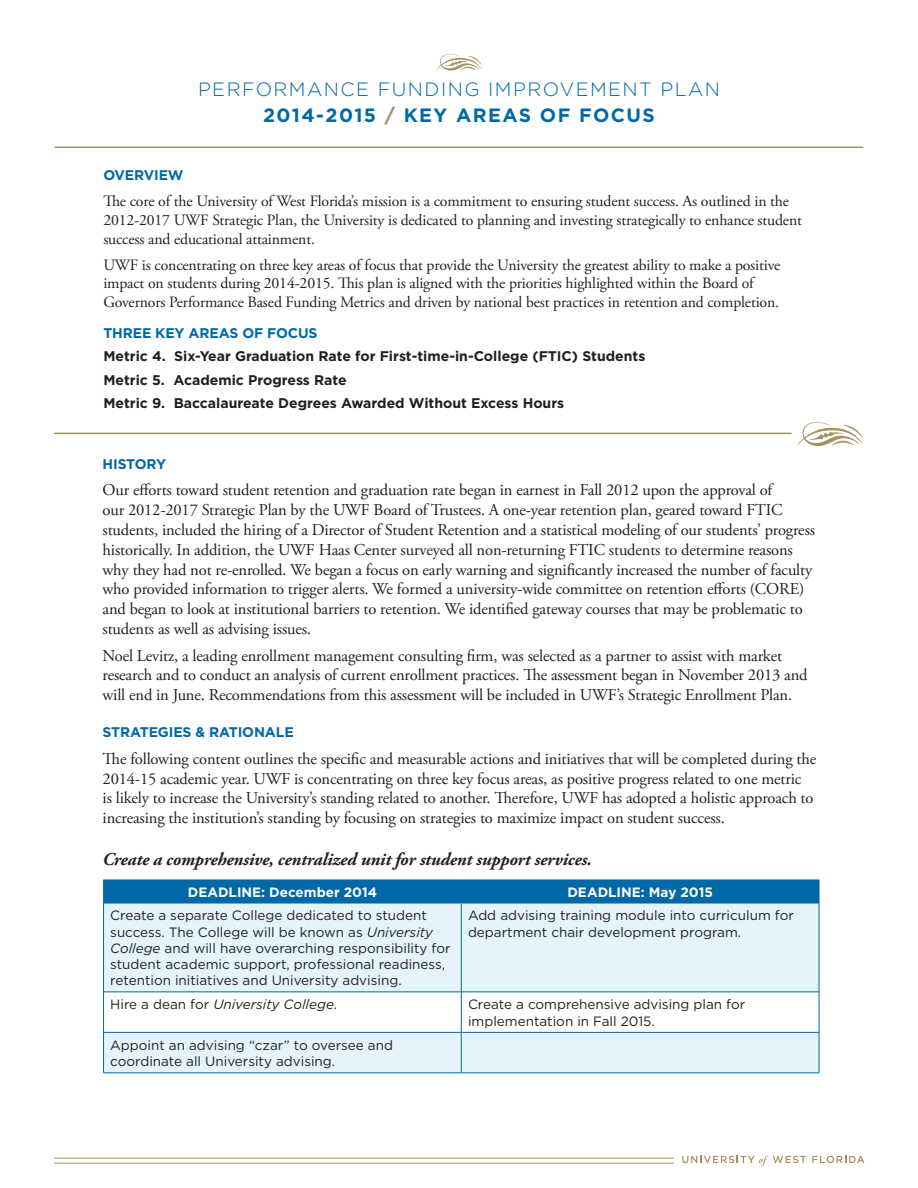
<style>
.page{position:relative;width:918px;height:1188px;background:#fff}
.page>*{position:absolute;margin:0;border:0;box-sizing:border-box;transform-origin:0 0}
.t1{font:300 19.2px/26.5px "Gotham";letter-spacing:.075em;color:#0068a9}
.t2{font:700 19.2px "Gotham";color:#0068a9}
.t3{font:italic 700 18px "Adobe Garamond Pro";letter-spacing:-.01em;color:#231f20}
.t4{font:16.5px/19.8px "Adobe Garamond Pro";letter-spacing:-.01em;color:#231f20}
.t5{font:15.75px/18.9px "Adobe Garamond Pro";letter-spacing:-.01em;color:#231f20}
.t6{font:700 13.95px/23.5px "Gotham";color:#231f20}
.t7{font:700 13.95px "Gotham";letter-spacing:-.01em;color:#0068a9}
.t8{font:13.5px/16.2px "Gotham";color:#231f20}
.t9{font:700 13.5px "Gotham";color:#fff}
.t10{font:italic 13.5px "Gotham";color:#231f20}
.s1{font-weight:700}
.s2{font-weight:700;color:#a29161}
.s3{font-style:italic}
.s4{font-style:normal}
</style>
<div class="page">
<svg style="left:797px;top:422px;width:66px;height:24px"></svg>
<hr style="left:54px;top:433px;width:738px;height:1px;background:#a29161">
<svg style="left:437px;top:54px;width:44px;height:17px"></svg>
<hr style="left:55px;top:147px;width:808px;height:1px;background:#a29161">
<hr style="left:54px;top:1163px;width:620px;height:1px;background:#a29161">
<hr style="left:54px;top:1158px;width:620px;height:1px;background:#a29161">
<svg style="left:682px;top:1156px;width:124px;height:10px"></svg>
<svg style="left:812px;top:1156px;width:52px;height:7px"></svg>
<svg style="left:104px;top:904px;width:715px;height:169px;fill:#e4f4fa"></svg>
<hr style="left:103px;top:903px;width:1px;height:89px;background:#0068a9">
<hr style="left:461px;top:904px;width:1px;height:88px;background:#0068a9">
<hr style="left:819px;top:903px;width:1px;height:89px;background:#0068a9">
<hr style="left:103px;top:992px;width:358px;height:1px;background:#0068a9">
<hr style="left:103px;top:992px;width:1px;height:40px;background:#0068a9">
<hr style="left:461px;top:992px;width:358px;height:1px;background:#0068a9">
<hr style="left:461px;top:992px;width:1px;height:40px;background:#0068a9">
<hr style="left:819px;top:992px;width:1px;height:40px;background:#0068a9">
<hr style="left:103px;top:1032px;width:358px;height:1px;background:#0068a9">
<hr style="left:103px;top:1033px;width:1px;height:40px;background:#0068a9">
<hr style="left:461px;top:1032px;width:358px;height:1px;background:#0068a9">
<hr style="left:461px;top:1033px;width:1px;height:40px;background:#0068a9">
<hr style="left:819px;top:1033px;width:1px;height:40px;background:#0068a9">
<hr style="left:103px;top:1073px;width:358px;height:1px;background:#0068a9">
<hr style="left:461px;top:1073px;width:358px;height:1px;background:#0068a9">
<div style="left:103px;top:880px;width:717px;height:23px;background:#0068a9"></div>
<hr style="left:104px;top:902px;width:357px;height:2px;background:#0068a9">
<hr style="left:461px;top:902px;width:358px;height:2px;background:#0068a9">
<p class="t1" style="left:263px;top:75px;width:458px;text-indent:-65px">PERFORMANCE FUNDING I MPROVEMENT PLAN<br><span class="s1">2014-2015</span> <span class="s2">/</span> <span class="s1">Key Area</span></p>
<p class="t2" style="left:519px;top:103px;width:138px">s of Focus</p>
<p class="t7" style="left:103px;top:166px;width:82px">OVERVIEW</p>
<p class="t5" style="left:103px;top:192px;width:700px">The core of the University of West Florida’s mission is a commitment to ensuring student success. As outlined in the<br>2012-2017 UWF Strategic Plan, the University is dedicated to planning and investing strategically to enhance student success and educational attainment.</p>
<p class="t5" style="left:103px;top:256px;width:679px">UWF is concentrating on three key areas of focus that provide the University the greatest ability to make a positive impact on students during 2014-2015. This plan is aligned with the priorities highlighted within the Board of<br>Governors Performance Based Funding Metrics and driven by national best practices in retention and completion.</p>
<p class="t7" style="left:103px;top:323px;width:30px">three</p>
<p class="t7" style="left:155px;top:323px;width:55px">key Area</p>
<p class="t7" style="left:229px;top:323px;width:90px">s of focus</p>
<p class="t6" style="left:103px;top:344px;width:544px">Metric 4. Six-Year Graduation Rate for First-time-in-College (FTIC) Students<br>Metric 5. Academic Progress Rate<br>Metric 9. Baccalaureate Degrees Awarded Without Excess H ours</p>
<p class="t7" style="left:103px;top:455px;width:65px">H ISTORY</p>
<p class="t4" style="left:103px;top:481px;width:714px">Our efforts toward student retention and graduation rate began in earnest in Fall 2012 upon the approval of<br>our 2012-2017 Strategic Plan by the UWF Board of Trustees. A one-year retention plan, geared toward FTIC students, included the hiring of a Director of Student Retention and a statistical modeling of our students’ progress historically. In addition, the UWF Haas Center surveyed all non-returning FTIC students to determine reasons why they had not re-enrolled. We began a focus on early warning and significantly increased the number of faculty who provided information to trigger alerts. We formed a university-wide committee on retention efforts (CORE) and began to look at institutional barriers to retention. We identified gateway courses that may be problematic to students as well as advising issues.</p>
<p class="t4" style="left:103px;top:646px;width:707px">Noel Levitz, a leading enrollment management consulting firm, was selected as a partner to assist with market research and to conduct an analysis of current enrollment practices. The assessment began in November 2013 and will end in June. Recommendations from this assessment will be included in UWF’s Strategic Enrollment Plan.</p>
<p class="t7" style="left:103px;top:723px;width:193px">STRATEGIES &amp; RATIONALE</p>
<p class="t4" style="left:103px;top:749px;width:715px">The following content outlines the specific and measurable actions and initiatives that will be completed during the 2014-15 academic year. UWF is concentrating on three key focus areas, as positive progress related to one metric<br>is likely to increase the University’s standing related to another. Therefore, UWF has adopted a holistic approach to increasing the institution’s standing by focusing on strategies to maximize impact on student success.</p>
<p class="t3" style="left:103px;top:849px;width:491px">Create a comprehensive, centralized unit for student support services.</p>
<p class="t9" style="left:188px;top:883px;width:191px">DEADLINE: December 2014</p>
<p class="t9" style="left:567px;top:883px;width:147px">DEADLINE: May 2015</p>
<p class="t8" style="left:110px;top:907px;width:342px">Create a separate College dedicated to student success. The College will be known as <span class="s3">University College</span> and will have overarching responsibility for student academic support, professional readiness, retention initiatives and University advising.</p>
<p class="t8" style="left:468px;top:907px;width:327px">Add advising training module into curriculum for department chair development program.</p>
<p class="t10" style="left:110px;top:996px;width:229px"><span class="s4">Hire a dean for</span> University College<span class="s4">.</span></p>
<p class="t8" style="left:468px;top:996px;width:279px">Create a comprehensive advising plan for implementation in Fall 2015.</p>
<p class="t8" style="left:110px;top:1037px;width:284px">Appoint an advising “czar” to oversee and coordinate all University advising.</p>
</div>
